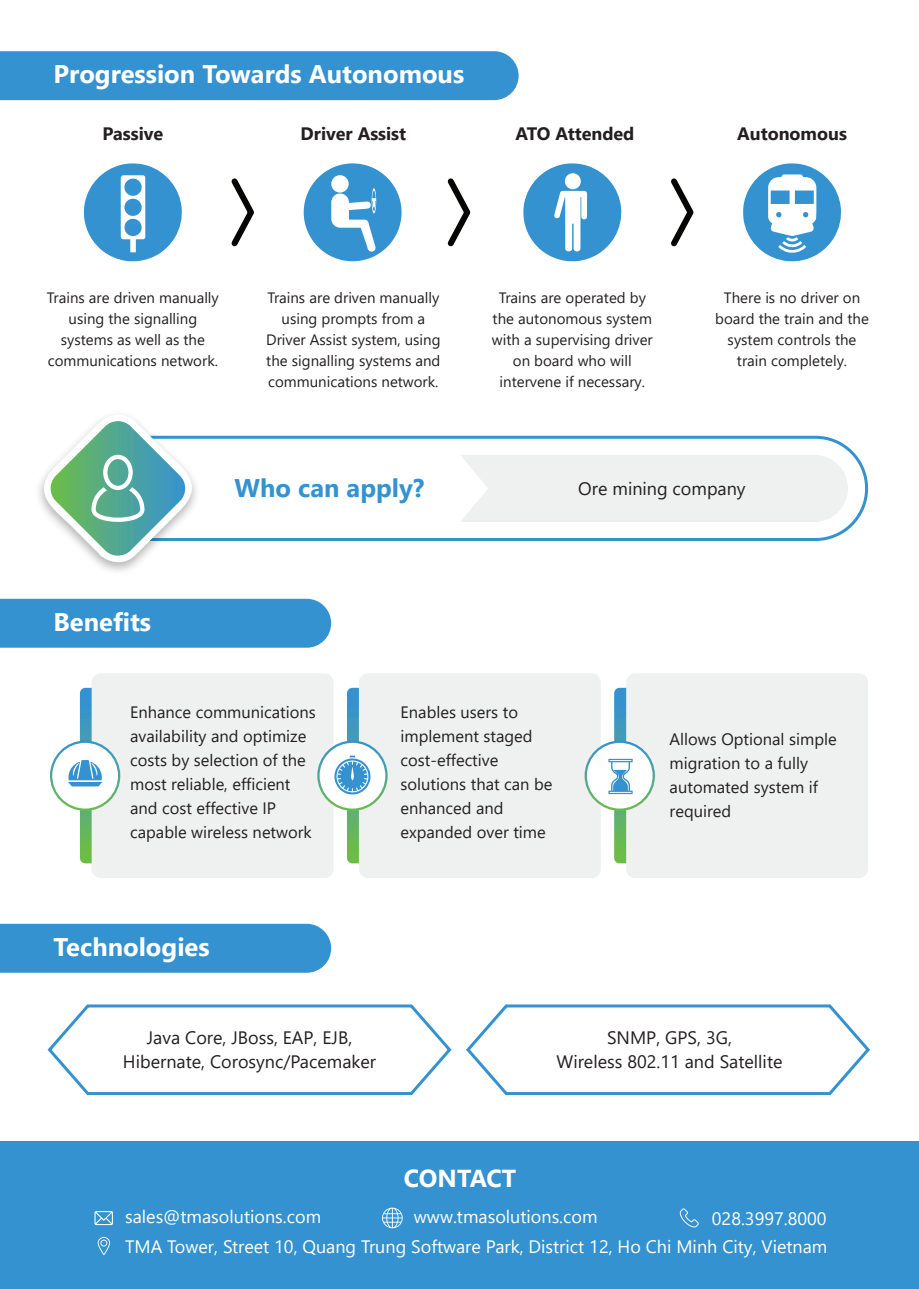
<style>
.page{position:relative;width:919px;height:1289px;background:#fff}
.page>*{position:absolute;margin:0;border:0;box-sizing:border-box;transform-origin:0 0}
.t1{font:700 25.5px "Segoe UI";color:#fff}
.t2{font:700 25.5px "Segoe UI";color:#3392cf}
.t3{font:700 24.6px "Segoe UI";letter-spacing:-.005em;color:#fff}
.t4{font:18px/29.5px "Segoe UI";color:#fff}
.t5{font:18px/24px "Segoe UI";color:#231f20;text-align:center}
.t6{font:700 18px "Segoe UI";color:#231f20}
.t7{font:16.5px/24px "Segoe UI";color:#231f20}
.t8{font:15px/21px "Segoe UI";color:#231f20;text-align:center}
</style>
<div class="page">
<div style="left:304px;top:163px;width:97px;height:98px;background:#3392cf;border-radius:50%"></div>
<div style="left:0;top:51px;width:518px;height:49px;background:#3392cf"></div>
<div style="left:0;top:598px;width:331px;height:49px;background:#3392cf"></div>
<div style="left:0;top:923px;width:331px;height:49px;background:#3392cf"></div>
<div style="left:0;top:1141px;width:918px;height:147px;background:#3392cf"></div>
<svg style="left:382px;top:1207px;width:20px;height:21px"></svg>
<svg style="left:94px;top:1211px;width:19px;height:13px"></svg>
<svg style="left:98px;top:1236px;width:12px;height:19px"></svg>
<svg style="left:679px;top:1208px;width:20px;height:19px"></svg>
<svg style="left:523px;top:163px;width:99px;height:98px"></svg>
<svg style="left:231px;top:178px;width:23px;height:69px"></svg>
<svg style="left:447px;top:178px;width:24px;height:69px"></svg>
<svg style="left:671px;top:178px;width:23px;height:69px"></svg>
<svg style="left:743px;top:163px;width:98px;height:98px"></svg>
<svg style="left:84px;top:163px;width:98px;height:98px"></svg>
<div style="left:331px;top:175px;width:17px;height:17px;background:#fff;border-radius:50%"></div>
<svg style="left:331px;top:188px;width:45px;height:64px"></svg>
<svg style="left:205px;top:435px;width:664px;height:106px"></svg>
<img style="left:39px;top:435px;width:166px;height:136px">
<div style="left:460px;top:455px;width:387px;height:67px;background:#eff0f0"></div>
<svg style="left:43px;top:416px;width:154px;height:149px"></svg>
<div style="left:359px;top:673px;width:241px;height:205px;background:#eff0f0;border-radius:9px"></div>
<div style="left:92px;top:673px;width:241px;height:205px;background:#eff0f0;border-radius:9px"></div>
<div style="left:626px;top:673px;width:242px;height:205px;background:#eff0f0;border-radius:9px"></div>
<svg style="left:47px;top:1004px;width:405px;height:92px"></svg>
<svg style="left:466px;top:1004px;width:404px;height:92px"></svg>
<svg style="left:584px;top:687px;width:71px;height:176px"></svg>
<svg style="left:317px;top:687px;width:70px;height:176px"></svg>
<svg style="left:50px;top:687px;width:70px;height:176px"></svg>
<h1 class="t1" style="left:54px;top:50px;width:412px">Progression Towards Autonomous</h1>
<p class="t6" style="left:103px;top:117px;width:62px">Passive</p>
<p class="t6" style="left:300px;top:117px;width:107px">Driver Assist</p>
<p class="t6" style="left:515px;top:117px;width:120px">ATO Attended</p>
<p class="t6" style="left:737px;top:117px;width:111px">Autonomous</p>
<p class="t8" style="left:47px;top:286px;width:173px">Trains are driven manually using the signalling systems as well as the communications network.</p>
<p class="t8" style="left:266px;top:286px;width:176px">Trains are driven manually using prompts from a<br>Driver Assist system, using the signalling systems and communications network.</p>
<p class="t8" style="left:492px;top:286px;width:162px">Trains are operated by the autonomous system with a supervising driver on board who will intervene if necessary.</p>
<p class="t8" style="left:715px;top:286px;width:155px">There is no driver on board the train and the system controls the train completely.</p>
<h1 class="t1" style="left:54px;top:597px;width:99px">Benefits</h1>
<h1 class="t2" style="left:234px;top:464px;width:191px">Who can apply?</h1>
<p class="t5" style="left:578px;top:475px;width:169px">Ore mining company</p>
<p class="t7" style="left:130px;top:698px;width:187px">Enhance communications availability and optimize costs by selection of the most reliable, efficient and cost effective IP capable wireless network</p>
<p class="t7" style="left:400px;top:698px;width:153px">Enables users to implement staged cost-effective solutions that can be enhanced and expanded over time</p>
<h1 class="t1" style="left:54px;top:922px;width:157px">Technologies</h1>
<p class="t7" style="left:669px;top:725px;width:168px">Allows Optional simple migration to a fully automated system if required</p>
<p class="t5" style="left:123px;top:1024px;width:255px">Java Core, JBoss, EAP, EJB,<br>Hibernate, Corosync/Pacemaker</p>
<h2 class="t3" style="left:404px;top:1154px;width:114px">CONTACT</h2>
<p class="t5" style="left:556px;top:1024px;width:227px">SNMP, GPS, 3G,<br>Wireless 802.11 and Satellite</p>
<p class="t4" style="left:125px;top:1200px;width:703px;text-indent:289px">www.tmasolutions.com<br>TMA Tower, Street 10, Quang Trung Software Park, District 12, Ho Chi Minh City, Vietnam</p>
<p class="t4" style="left:125px;top:1200px;width:197px">sales@tmasolutions.com</p>
<p class="t4" style="left:711px;top:1202px;width:116px">028.3997.8000</p>
</div>
